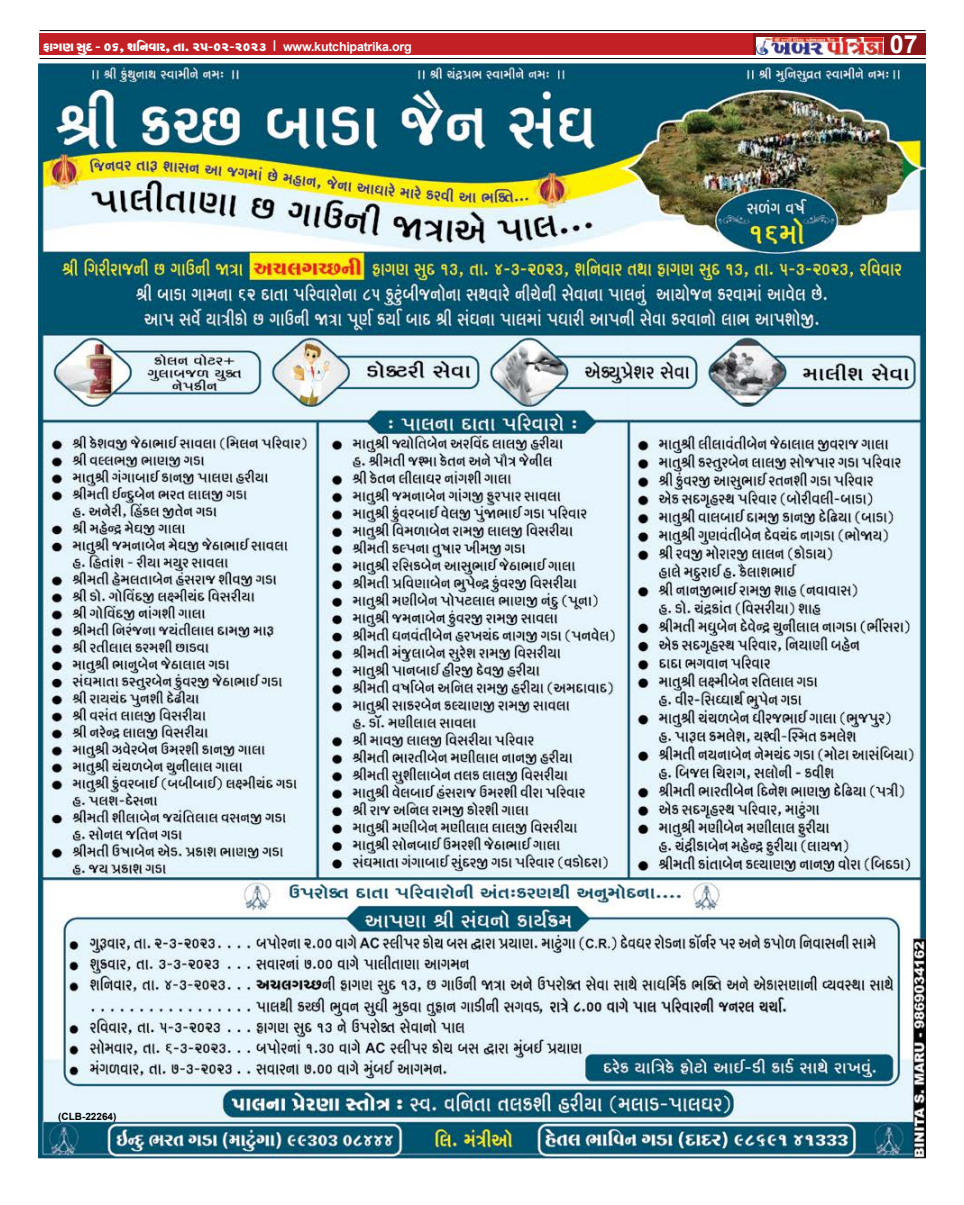
<style>
.page{position:relative;width:964px;height:1205px;background:#fff}
.page>*{position:absolute;margin:0;border:0;box-sizing:border-box;transform-origin:0 0}
.t1{font:700 25px "Arial";color:#fff}
.t2{font:15px "SHREE GUJ7";letter-spacing:-.02em;color:#fff}
.t3{font:700 10px "Arial";color:#000}
.s1{font-family:"Arial"}
.s2{font-family:"Arial";font-weight:700;font-size:12.5px}
</style>
<div class="page">
<hr style="left:40px;top:58px;width:885px;height:1px;background:#000">
<div style="left:40px;top:34px;width:713px;height:21px;background:#c22025"></div>
<hr style="left:40px;top:30px;width:885px;height:1px;background:#000">
<div style="left:753px;top:34px;width:172px;height:21px;background:#8b1619"></div>
<img style="left:757px;top:38px;width:126px;height:17px">
<img style="left:39px;top:64px;width:886px;height:1095px">
<p class="t2" style="left:43px;top:39px;width:370px">apNZ kyv$ - 06, ir“hpf, sp. 25-02-2023 <span class="s1">I</span> <span class="s2">www.kutchipatrika.org</span></p>
<h1 class="t1" style="left:890px;top:26px;width:29px">07</h1>
<p class="t3" style="left:58px;top:1109px;width:60px">(CLB-22264)</p>
</div>
